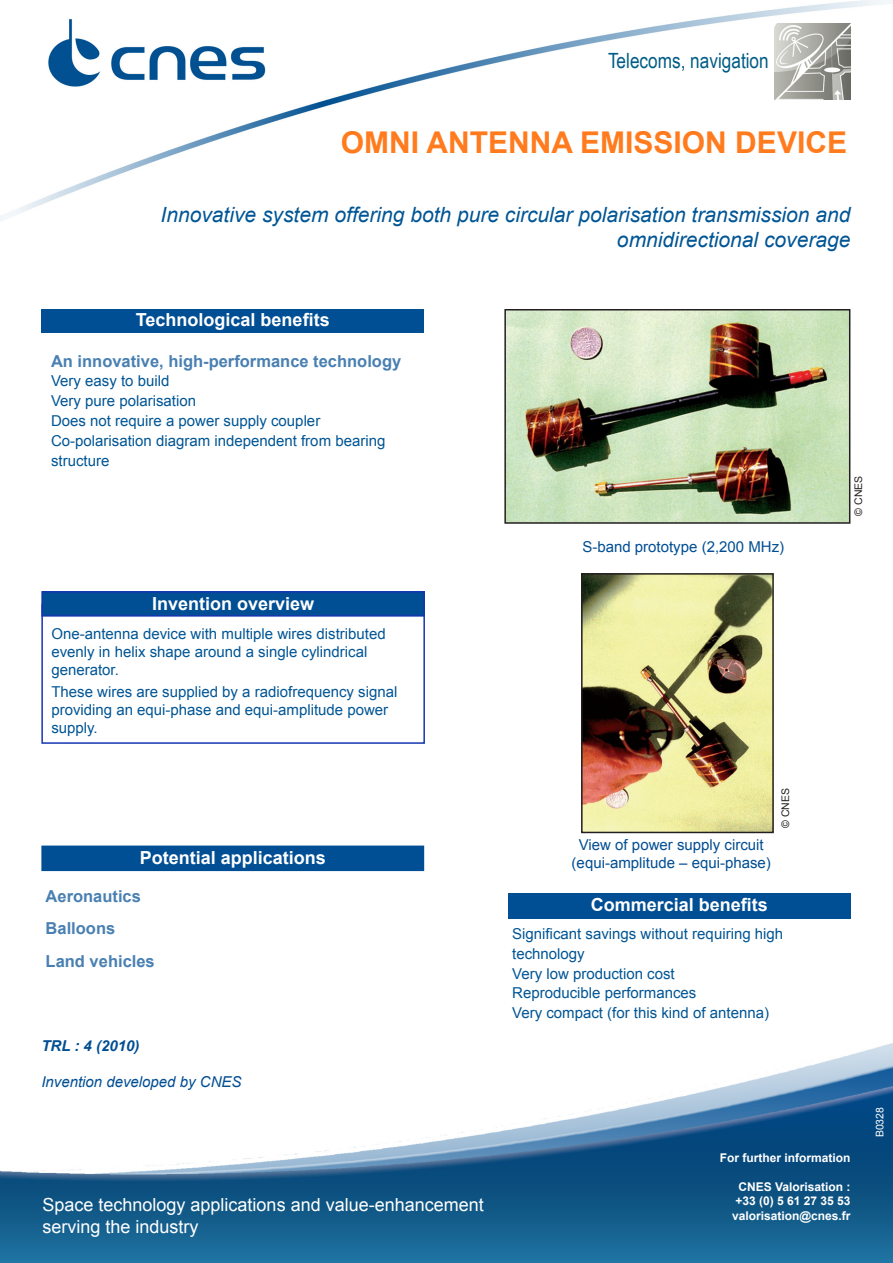
<style>
.page{position:relative;width:893px;height:1263px;background:#fff}
.page>*{position:absolute;margin:0;border:0;box-sizing:border-box;transform-origin:0 0}
.t1{font:700 30px "Arial";color:#ff7b1d}
.t2{font:italic 21px/25.2px "Arial";color:#005595;text-align:right}
.t3{font:21px "Arial Narrow";color:#005c85}
.t4{font:700 18px "Arial";color:#fff}
.t5{font:18px/21.6px "Arial";color:#fff}
.Inters{font:700 16.5px "Arial";color:#4980b2}
.Texte{font:15px/18px "Arial";color:#005595}
.t6{font:15px/18px "Arial";color:#004e93;text-align:center}
.t7{font:italic 15px "Arial";color:#004e93}
.t8{font:italic 700 15px "Arial";color:#004e93}
.t9{font:700 12px "Arial";color:#fff}
.t10{font:10.5px "Arial";color:#231f20}
.t11{font:10.5px "Arial";color:#fff}
</style>
<div class="page">
<img style="left:0;top:0;width:893px;height:1263px">
<div style="left:41px;top:604px;width:384px;height:140px;border:2px solid #1436b1"></div>
<div style="left:42px;top:592px;width:382px;height:24px;background:#004e93"></div>
<div style="left:41px;top:591px;width:384px;height:26px;border:2px solid #1436b1"></div>
<div style="left:41px;top:309px;width:383px;height:24px;background:#004e93"></div>
<div style="left:508px;top:893px;width:342px;height:26px;background:#004e93"></div>
<img style="left:774px;top:23px;width:76px;height:77px">
<div style="left:42px;top:846px;width:381px;height:24px;background:#004e93"></div>
<div style="left:41px;top:845px;width:383px;height:26px;border:2px solid #004e93"></div>
<img style="left:507px;top:312px;width:340px;height:209px">
<div style="left:504px;top:309px;width:346px;height:215px;border:2px solid #231f20"></div>
<img style="left:584px;top:576px;width:187px;height:254px">
<div style="left:581px;top:573px;width:193px;height:260px;border:2px solid #231f20"></div>
<p class="t3" style="left:608px;top:45px;width:162px">Telecoms, navigation</p>
<p class="t1" style="left:341px;top:123px;width:508px">OMNI ANTENNA EMISSION DEVICE</p>
<p class="t2" style="left:161px;top:202px;width:691px">Innovative system offering both pure circular polarisation transmission and omnidirectional coverage</p>
<p class="t4" style="left:136px;top:308px;width:195px">Technological benefits</p>
<p class="Inters" style="left:51px;top:350px;width:352px">An innovative, high-performance technology</p>
<p class="Texte" style="left:51px;top:372px;width:120px">Very easy to build</p>
<p class="Texte" style="left:51px;top:392px;width:147px">Very pure polarisation</p>
<p class="Texte" style="left:51px;top:412px;width:271px">Does not require a power supply coupler</p>
<p class="Texte" style="left:51px;top:431px;width:336px;line-height:19.8px">Co-polarisation diagram independent from bearing structure</p>
<p class="t4" style="left:152px;top:592px;width:164px">Invention overview</p>
<p class="Texte" style="left:51px;top:624px;width:336px">One-antenna device with multiple wires distributed evenly in helix shape around a single cylindrical generator.</p>
<p class="Texte" style="left:51px;top:683px;width:347px">These wires are supplied by a radiofrequency signal providing an equi-phase and equi-amplitude power supply.</p>
<p class="t4" style="left:140px;top:846px;width:188px">Potential applications</p>
<p class="Inters" style="left:46px;top:885px;width:97px">Aeronautics</p>
<p class="Inters" style="left:46px;top:918px;width:71px">Balloons</p>
<p class="Inters" style="left:46px;top:950px;width:111px">Land vehicles</p>
<p class="t8" style="left:41px;top:1036px;width:100px">TRL : 4 (2010)</p>
<p class="t7" style="left:41px;top:1072px;width:202px">Invention developed by CNES</p>
<p class="t5" style="left:43px;top:1194px;width:443px">Space technology applications and value-enhancement serving the industry</p>
<p class="t6" style="left:582px;top:538px;width:203px">S-band prototype (2,200 MHz)</p>
<p class="t10" style="left:852px;top:516px;width:41px;rotate:-90deg">© CNES</p>
<p class="t6" style="left:572px;top:836px;width:201px">View of power supply circuit (equi-amplitude – equi-phase)</p>
<p class="t4" style="left:591px;top:892px;width:179px">Commercial benefits</p>
<p class="t10" style="left:779px;top:828px;width:41px;rotate:-90deg">© CNES</p>
<p class="Texte" style="left:512px;top:924px;width:272px;line-height:19.8px">Significant savings without requiring high technology</p>
<p class="Texte" style="left:512px;top:964px;width:164px">Very low production cost</p>
<p class="Texte" style="left:512px;top:984px;width:186px">Reproducible performances</p>
<p class="Texte" style="left:512px;top:1004px;width:258px">Very compact (for this kind of antenna)</p>
<p class="t9" style="left:720px;top:1150px;width:132px">For further information</p>
<p class="t9" style="left:738px;top:1179px;width:114px">CNES Valorisation :</p>
<p class="t9" style="left:735px;top:1193px;width:117px">+33 (0) 5 61 27 35 53</p>
<p class="t9" style="left:732px;top:1208px;width:120px">valorisation@cnes.fr</p>
<p class="t11" style="left:873px;top:1137px;width:32px;rotate:-90deg">B0328</p>
</div>
